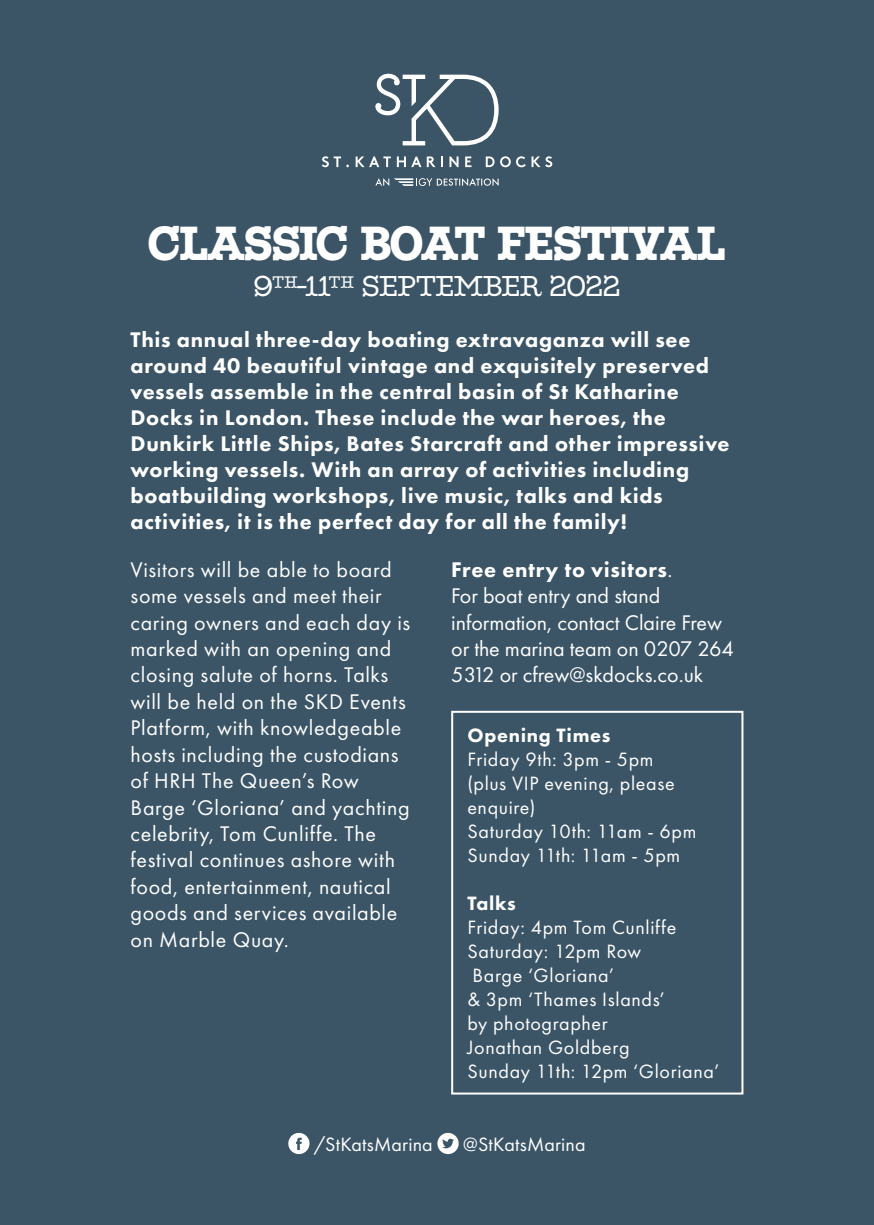
<style>
.page{position:relative;width:874px;height:1225px;background:#fff}
.page>*{position:absolute;margin:0;border:0;box-sizing:border-box;transform-origin:0 0}
.t1{font:700 40px "Maritime Champion";letter-spacing:-.015em;color:#fff}
.t2{font:500 24px "Maritime Champion";letter-spacing:-.005em;color:#fff}
.t3{font:800 22px/26px "Futura PT";letter-spacing:.03em;color:#fff}
.t4{font:22px/26.4px "Futura PT";letter-spacing:.03em;color:#fff}
.t5{font:22px/26.4px "Futura PT";color:#fff}
.t6{font:20px/24px "Futura PT";letter-spacing:.03em;color:#fff}
.t7{font:20px "Futura PT";letter-spacing:.01em;color:#fff}
.t8{font:800 20px "Futura PT";letter-spacing:.035em;color:#fff}
.s1{font-weight:400}
</style>
<div class="page">
<div style="left:0;top:0;width:873px;height:1225px;background:#3b5566"></div>
<svg style="left:375px;top:74px;width:123px;height:71px"></svg>
<svg style="left:375px;top:178px;width:123px;height:8px"></svg>
<svg style="left:321px;top:156px;width:28px;height:11px"></svg>
<svg style="left:355px;top:156px;width:35px;height:11px"></svg>
<svg style="left:396px;top:156px;width:46px;height:11px"></svg>
<svg style="left:449px;top:156px;width:9px;height:11px"></svg>
<svg style="left:465px;top:156px;width:6px;height:11px"></svg>
<svg style="left:485px;top:156px;width:9px;height:11px"></svg>
<svg style="left:500px;top:156px;width:25px;height:11px"></svg>
<svg style="left:531px;top:156px;width:21px;height:11px"></svg>
<div style="left:451px;top:711px;width:292px;height:383px;border:2px solid #fff"></div>
<svg style="left:288px;top:1132px;width:21px;height:22px"></svg>
<svg style="left:437px;top:1132px;width:21px;height:22px"></svg>
<p class="t1" style="left:148px;top:210px;width:578px">CLASSIC BOAT FESTIVAL</p>
<p class="t2" style="left:253px;top:266px;width:368px">9<sup>TH</sup>-11<sup>TH</sup> SEPTEMBER 2022</p>
<p class="t3" style="left:130px;top:326px;width:600px">This annual three-day boating extravaganza will see around 40 beautiful vintage and exquisitely preserved vessels assemble in the central basin of St Katharine Docks in London. These include the war heroes, the Dunkirk Little Ships, Bates Starcraft and other impressive working vessels. With an array of activities including boatbuilding workshops, live music, talks and kids activities, it is the perfect day for all the family!</p>
<p class="t4" style="left:130px;top:556px;width:281px">Visitors will be able to board some vessels and meet their caring owners and each day is marked with an opening and closing salute of horns. Talks will be held on the SKD Events<br>Platform, with knowledgeable hosts including the custodians of HRH The Queen’s Row<br>Barge ‘Gloriana’ and yachting celebrity, Tom Cunliffe. The festival continues ashore with food, entertainment, nautical goods and services available on Marble Quay.</p>
<p class="t3" style="left:451px;top:556px;width:223px">Free entry to visitors<span class="s1">.</span></p>
<p class="t5" style="left:451px;top:582px;width:284px">For boat entry and stand information, contact Claire Frew or the marina team on 0207 264<br>5312 or cfrew@skdocks.co.uk</p>
<p class="t8" style="left:467px;top:723px;width:144px">Opening Times</p>
<p class="t6" style="left:467px;top:747px;width:188px">Friday 9th: 3pm - 5pm</p>
<p class="t6" style="left:467px;top:771px;width:209px">(plus VIP evening, please enquire)</p>
<p class="t6" style="left:467px;top:819px;width:230px">Saturday 10th: 11am - 6pm</p>
<p class="t6" style="left:467px;top:843px;width:214px">Sunday 11th: 11am - 5pm</p>
<p class="t8" style="left:467px;top:891px;width:50px">Talks</p>
<p class="t6" style="left:467px;top:915px;width:210px">Friday: 4pm Tom Cunliffe</p>
<p class="t6" style="left:467px;top:939px;width:175px">Saturday: 12pm Row<br>Barge ‘Gloriana’</p>
<p class="t6" style="left:467px;top:987px;width:199px">&amp; 3pm ‘Thames Islands’ by photographer<br>Jonathan Goldberg</p>
<p class="t6" style="left:467px;top:1059px;width:253px">Sunday 11th: 12pm ‘Gloriana’</p>
<p class="t7" style="left:314px;top:1132px;width:120px">/StKatsMarina</p>
<p class="t7" style="left:463px;top:1132px;width:124px">@StKatsMarina</p>
</div>
